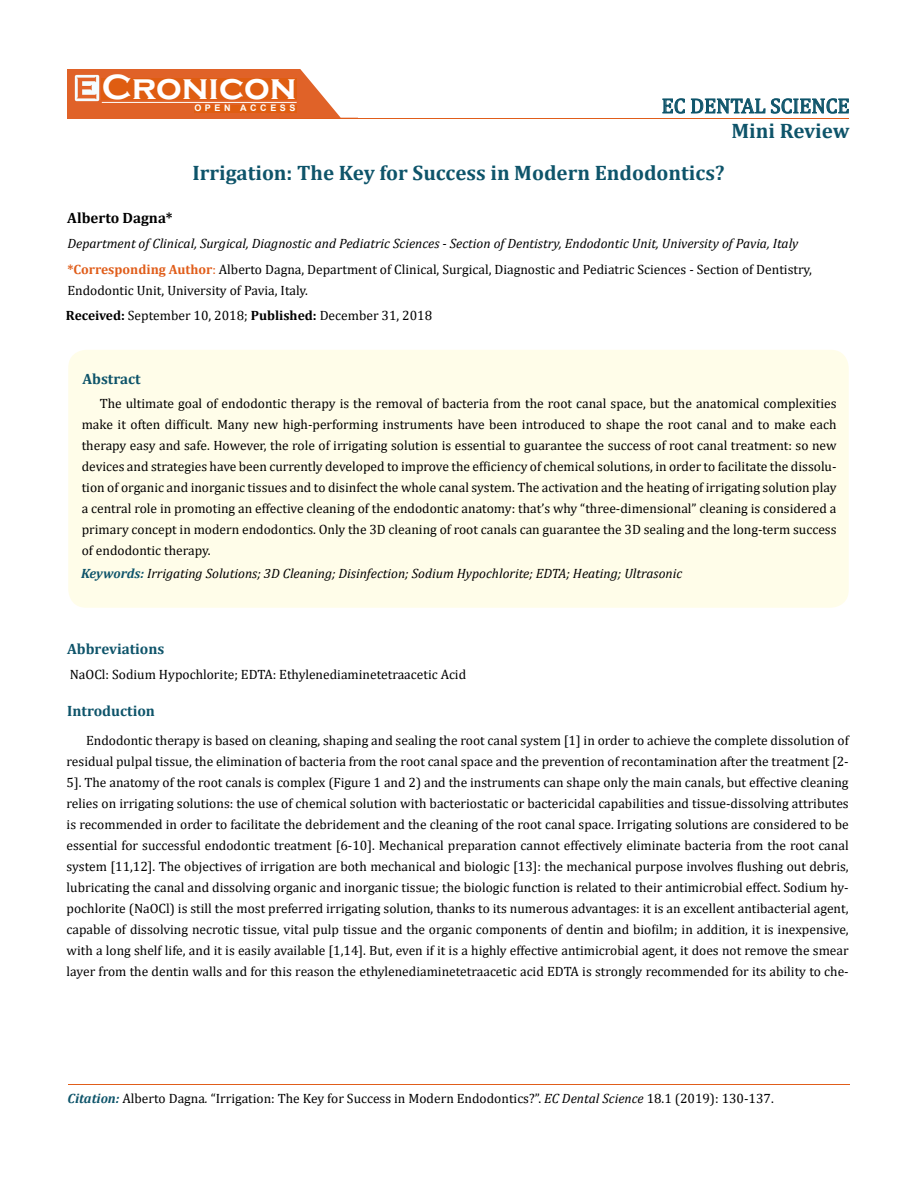
<style>
.page{position:relative;width:917px;height:1190px;background:#fff}
.page>*{position:absolute;margin:0;border:0;box-sizing:border-box;transform-origin:0 0}
.t1{font:700 36px "Copperplate Gothic";color:#fff}
.t2{font:700 21px "Cambria";color:#0e546a}
.t3{font:21px "Cambria";color:#0e546a}
.t4{font:700 15px "Cambria";color:#0e546a}
.t5{font:700 15px "Cambria";color:#000}
.t6{font:13.5px/21px "Cambria";color:#000;text-align:justify}
.t7{font:italic 13.5px/25.7px "Cambria";color:#000}
.t8{font:700 9px "Arial";letter-spacing:.4em;color:#fff}
.s1{font-weight:700;font-style:normal;color:#e05d1a}
.s2{font-style:normal;color:#e05d1a}
.s3{font-style:normal}
.s4{font-weight:700}
.s5{font-weight:700;color:#0e546a}
.s6{font-weight:700;font-style:italic;color:#0e546a}
.s7{font-style:italic}
</style>
<div class="page">
<div style="left:67px;top:70px;width:290px;height:49px;background:#e06228"></div>
<svg style="left:300px;top:69px;width:58px;height:49px"></svg>
<img style="left:75px;top:75px;width:24px;height:26px">
<div style="left:102px;top:79px;width:195px;height:21px;background:#df5d11"></div>
<div style="left:194px;top:105px;width:103px;height:7px;background:#df5d11"></div>
<svg style="left:662px;top:98px;width:187px;height:16px"></svg>
<hr style="left:102px;top:102px;width:194px;height:1px;background:#fff">
<hr style="left:279px;top:118px;width:569px;height:1px;background:#e05d1a">
<hr style="left:68px;top:1084px;width:781px;height:1px;background:#e05d1a">
<div style="left:68px;top:350px;width:780px;height:257px;background:#fffde9;border-radius:18px"></div>
<h1 class="t1" style="left:102px;top:68px;width:196px">Cronicon</h1>
<p class="t8" style="left:194px;top:102px;width:103px">OPEN ACCESS</p>
<h2 class="t3" style="left:661px;top:93px;width:189px">EC DENTAL SCIENCE</h2>
<h2 class="t2" style="left:731px;top:116px;width:120px">Mini Review</h2>
<h2 class="t2" style="left:192px;top:157px;width:533px">Irrigation: The Key for Success in Modern Endodontics?</h2>
<p class="t5" style="left:67px;top:207px;width:107px">Alberto Dagna*</p>
<p class="t7" style="left:67px;top:230px;width:746px">Department of Clinical, Surgical, Diagnostic and Pediatric Sciences - Section of Dentistry, Endodontic Unit, University of Pavia, Italy <span class="s1">*Corresponding Author</span><span class="s2">:</span> <span class="s3">Alberto Dagna, Department of Clinical, Surgical, Diagnostic and Pediatric Sciences - Section of Dentistry,</span></p>
<p class="t6" style="left:67px;top:280px;width:242px">Endodontic Unit, University of Pavia, Italy.</p>
<p class="t6" style="left:66px;top:304px;width:368px"><span class="s4">Received:</span> September 10, 2018; <span class="s4">Published:</span> December 31, 2018</p>
<p class="t4" style="left:82px;top:369px;width:60px">Abstract</p>
<p class="t6" style="left:82px;top:393px;width:756px;text-indent:18px">The ultimate goal of endodontic therapy is the removal of bacteria from the root canal space, but the anatomical complexities make it often difficult. Many new high-performing instruments have been introduced to shape the root canal and to make each therapy easy and safe. However, the role of irrigating solution is essential to guarantee the success of root canal treatment: so new devices and strategies have been currently developed to improve the efficiency of chemical solutions, in order to facilitate the dissolu&shy;tion of organic and inorganic tissues and to disinfect the whole canal system. The activation and the heating of irrigating solution play a central role in promoting an effective cleaning of the endodontic anatomy: that’s why “three-dimensional” cleaning is considered a primary concept in modern endodontics. Only the 3D cleaning of root canals can guarantee the 3D sealing and the long-term success of endodontic therapy.</p>
<p class="t7" style="left:81px;top:560px;width:602px"><span class="s5">Keywords:</span> Irrigating Solutions; 3D Cleaning; Disinfection; Sodium Hypochlorite; EDTA; Heating; Ultrasonic</p>
<p class="t4" style="left:67px;top:638px;width:99px">Abbreviations</p>
<p class="t6" style="left:70px;top:664px;width:398px">NaOCl: Sodium Hypochlorite; EDTA: Ethylenediaminetetraacetic Acid</p>
<p class="t4" style="left:67px;top:700px;width:89px">Introduction</p>
<p class="t6" style="left:67px;top:729px;width:783px;text-indent:19px">Endodontic therapy is based on cleaning, shaping and sealing the root canal system [1] in order to achieve the complete dissolution of residual pulpal tissue, the elimination of bacteria from the root canal space and the prevention of recontamination after the treatment [2- 5]. The anatomy of the root canals is complex (Figure 1 and 2) and the instruments can shape only the main canals, but effective cleaning relies on irrigating solutions: the use of chemical solution with bacteriostatic or bactericidal capabilities and tissue-dissolving attributes is recommended in order to facilitate the debridement and the cleaning of the root canal space. Irrigating solutions are considered to be essential for successful endodontic treatment [6-10]. Mechanical preparation cannot effectively eliminate bacteria from the root canal system [11,12]. The objectives of irrigation are both mechanical and biologic [13]: the mechanical purpose involves flushing out debris, lubricating the canal and dissolving organic and inorganic tissue; the biologic function is related to their antimicrobial effect. Sodium hy&shy;pochlorite (NaOCl) is still the most preferred irrigating solution, thanks to its numerous advantages: it is an excellent antibacterial agent, capable of dissolving necrotic tissue, vital pulp tissue and the organic components of dentin and biofilm; in addition, it is inexpensive, with a long shelf life, and it is easily available [1,14]. But, even if it is a highly effective antimicrobial agent, it does not remove the smear layer from the dentin walls and for this reason the ethylenediaminetetraacetic acid EDTA is strongly recommended for its ability to che-</p>
<p class="t6" style="left:68px;top:1087px;width:707px"><span class="s6">Citation:</span> Alberto Dagna<span class="s7">.</span> “Irrigation: The Key for Success in Modern Endodontics?”. <span class="s7">EC Dental Science</span> 18.1 (2019): 130-137.</p>
</div>
